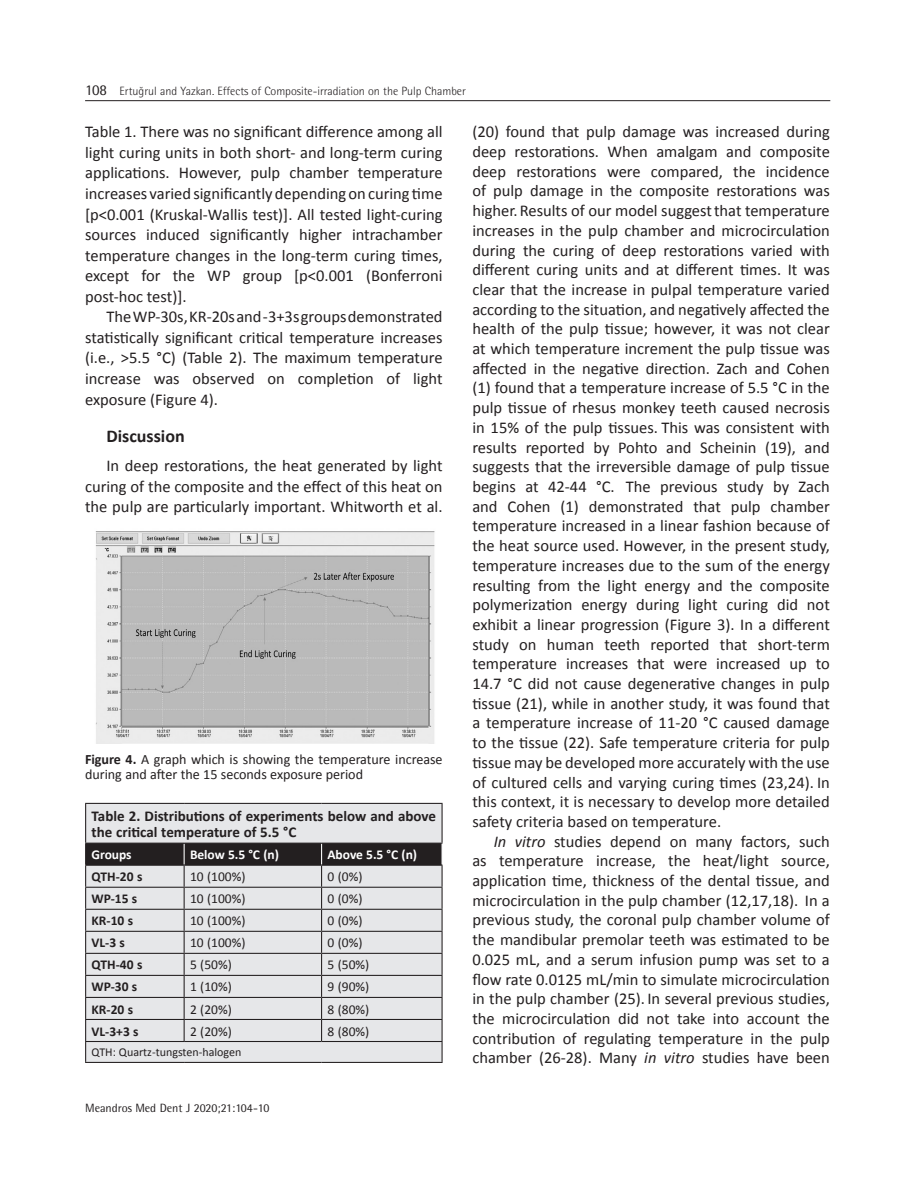
<style>
.page{position:relative;width:915px;height:1191px;background:#fff}
.page>*{position:absolute;margin:0;border:0;box-sizing:border-box;transform-origin:0 0}
.ARABASLIK{font:700 18px "Calibri";color:#231f20}
.YAZI{font:16.5px/19.6px "Calibri";color:#231f20;text-align:justify}
.TABLO-BASLIK{font:700 15px/16.5px "Calibri";color:#231f20}
.RESİMALTI{font:14.25px/15px "Calibri";letter-spacing:-.005em;color:#231f20}
.TABLO-YAZI{font:13.5px "Calibri";color:#231f20}
.TABLO-YAZI-2{font:700 13.5px "Calibri";color:#231f20}
.TABLO-ARA{font:700 13.5px "Calibri";letter-spacing:-.005em;color:#fff}
.t1{font:300 12px "Rotis Semi Sans Std";color:#231f20}
.t2{font:12px "Rotis Semi Sans Std";color:#231f20}
.TABLO-ALTI{font:12px "Calibri";color:#231f20}
.s1{font-weight:400;font-size:15px}
.s2{font-weight:700}
.s3{font-style:italic}
</style>
<div class="page">
<hr style="left:85px;top:100px;width:745px;height:1px;background:#231f20">
<div style="left:86px;top:804px;width:355px;height:38px;background:#e6e7e9"></div>
<hr style="left:85px;top:803px;width:99px;height:1px;background:#231f20">
<hr style="left:85px;top:804px;width:1px;height:38px;background:#231f20">
<hr style="left:184px;top:803px;width:137px;height:1px;background:#231f20">
<hr style="left:321px;top:803px;width:121px;height:1px;background:#231f20">
<hr style="left:441px;top:804px;width:1px;height:38px;background:#231f20">
<hr style="left:85px;top:842px;width:99px;height:1px;background:#231f20">
<hr style="left:184px;top:842px;width:137px;height:1px;background:#231f20">
<hr style="left:321px;top:842px;width:121px;height:1px;background:#231f20">
<svg style="left:85px;top:843px;width:357px;height:218px;background:#c8c8ca"></svg>
<hr style="left:85px;top:1061px;width:99px;height:2px;background:#231f20">
<hr style="left:184px;top:1061px;width:137px;height:2px;background:#231f20">
<hr style="left:321px;top:1061px;width:121px;height:2px;background:#231f20">
<img style="left:95px;top:531px;width:340px;height:213px">
<p class="t1" style="left:85px;top:84px;width:382px"><span class="s1">108</span> Ertuğrul and Yazkan. Effects of Composite-irradiation on the Pulp Chamber</p>
<p class="YAZI" style="left:85px;top:122px;width:359px;line-height:20.5px">Table 1. There was no significant difference among all light curing units in both short- and long-term curing applications. However, pulp chamber temperature increases varied significantly depending on curing time [p&lt;0.001 (Kruskal-Wallis test)]. All tested light-curing sources induced significantly higher intrachamber temperature changes in the long-term curing times, except for the WP group [p&lt;0.001 (Bonferroni post-hoc test)].</p>
<p class="YAZI" style="left:85px;top:307px;width:359px;line-height:20.5px;text-indent:21px">The WP-30s, KR-20s and -3+3s groups demonstrated statistically significant critical temperature increases (i.e., &gt;5.5 °C) (Table 2). The maximum temperature increase was observed on completion of light exposure (Figure 4).</p>
<p class="ARABASLIK" style="left:106px;top:425px;width:80px">Discussion</p>
<p class="YAZI" style="left:85px;top:455px;width:359px;line-height:20.5px;text-indent:21px">In deep restorations, the heat generated by light curing of the composite and the effect of this heat on the pulp are particularly important. Whitworth et al.</p>
<p class="RESİMALTI" style="left:85px;top:751px;width:359px"><span class="s2">Figure 4.</span> A graph which is showing the temperature increase during and after the 15 seconds exposure period</p>
<p class="TABLO-BASLIK" style="left:92px;top:806px;width:346px">Table 2. Distributions of experiments below and above the critical temperature of 5.5 °C</p>
<p class="TABLO-ARA" style="left:92px;top:846px;width:41px">Groups</p>
<p class="TABLO-ARA" style="left:190px;top:846px;width:90px">Below 5.5 °C (n)</p>
<p class="TABLO-ARA" style="left:327px;top:846px;width:91px">Above 5.5 °C (n)</p>
<p class="TABLO-YAZI-2" style="left:92px;top:868px;width:52px">QTH-20 s</p>
<p class="TABLO-YAZI" style="left:190px;top:868px;width:57px">10 (100%)</p>
<p class="TABLO-YAZI" style="left:327px;top:868px;width:36px">0 (0%)</p>
<p class="TABLO-YAZI-2" style="left:92px;top:890px;width:47px">WP-15 s</p>
<p class="TABLO-YAZI" style="left:190px;top:890px;width:57px">10 (100%)</p>
<p class="TABLO-YAZI" style="left:327px;top:890px;width:36px">0 (0%)</p>
<p class="TABLO-YAZI-2" style="left:92px;top:912px;width:43px">KR-10 s</p>
<p class="TABLO-YAZI" style="left:190px;top:912px;width:57px">10 (100%)</p>
<p class="TABLO-YAZI" style="left:327px;top:912px;width:36px">0 (0%)</p>
<p class="TABLO-YAZI-2" style="left:92px;top:934px;width:35px">VL-3 s</p>
<p class="TABLO-YAZI" style="left:190px;top:934px;width:57px">10 (100%)</p>
<p class="TABLO-YAZI" style="left:327px;top:934px;width:36px">0 (0%)</p>
<p class="TABLO-YAZI-2" style="left:92px;top:956px;width:52px">QTH-40 s</p>
<p class="TABLO-YAZI" style="left:190px;top:956px;width:43px">5 (50%)</p>
<p class="TABLO-YAZI" style="left:327px;top:956px;width:43px">5 (50%)</p>
<p class="TABLO-YAZI-2" style="left:92px;top:978px;width:47px">WP-30 s</p>
<p class="TABLO-YAZI" style="left:190px;top:978px;width:43px">1 (10%)</p>
<p class="TABLO-YAZI" style="left:327px;top:978px;width:43px">9 (90%)</p>
<p class="TABLO-YAZI-2" style="left:92px;top:1000px;width:43px">KR-20 s</p>
<p class="TABLO-YAZI" style="left:190px;top:1000px;width:43px">2 (20%)</p>
<p class="TABLO-YAZI" style="left:327px;top:1000px;width:43px">8 (80%)</p>
<p class="TABLO-YAZI-2" style="left:92px;top:1022px;width:48px">VL-3+3 s</p>
<p class="TABLO-YAZI" style="left:190px;top:1022px;width:43px">2 (20%)</p>
<p class="TABLO-YAZI" style="left:327px;top:1022px;width:43px">8 (80%)</p>
<p class="TABLO-ALTI" style="left:92px;top:1045px;width:151px">QTH: Quartz-tungsten-halogen</p>
<p class="t2" style="left:85px;top:1100px;width:186px">Meandros Med Dent J 2020;21:104-10</p>
<p class="YAZI" style="left:472px;top:122px;width:359px">(20) found that pulp damage was increased during deep restorations. When amalgam and composite deep restorations were compared, the incidence of pulp damage in the composite restorations was higher.Results of our model suggestthat temperature increases in the pulp chamber and microcirculation during the curing of deep restorations varied with different curing units and at different times. It was clear that the increase in pulpal temperature varied according to the situation, and negatively affected the health of the pulp tissue; however, it was not clear at which temperature increment the pulp tissue was affected in the negative direction. Zach and Cohen (1) found that a temperature increase of 5.5 °C in the pulp tissue of rhesus monkey teeth caused necrosis in 15% of the pulp tissues. This was consistent with results reported by Pohto and Scheinin (19), and suggests that the irreversible damage of pulp tissue begins at 42-44 °C. The previous study by Zach and Cohen (1) demonstrated that pulp chamber temperature increased in a linear fashion because of the heat source used. However, in the present study, temperature increases due to the sum of the energy resulting from the light energy and the composite polymerization energy during light curing did not exhibit a linear progression (Figure 3). In a different study on human teeth reported that short-term temperature increases that were increased up to 14.7 °C did not cause degenerative changes in pulp tissue (21), while in another study, it was found that a temperature increase of 11-20 °C caused damage to the tissue (22). Safe temperature criteria for pulp tissue may be developed more accurately with the use of cultured cells and varying curing times (23,24). In this context, it is necessary to develop more detailed safety criteria based on temperature.</p>
<p class="YAZI" style="left:472px;top:831px;width:359px;text-indent:21px"><span class="s3">In vitro</span> studies depend on many factors, such as temperature increase, the heat/light source, application time, thickness of the dental tissue, and microcirculation in the pulp chamber (12,17,18). In a previous study, the coronal pulp chamber volume of the mandibular premolar teeth was estimated to be 0.025 mL, and a serum infusion pump was set to a flow rate 0.0125 mL/min to simulate microcirculation in the pulp chamber (25). In several previous studies, the microcirculation did not take into account the contribution of regulating temperature in the pulp chamber (26-28). Many <span class="s3">in vitro</span> studies have been</p>
</div>
